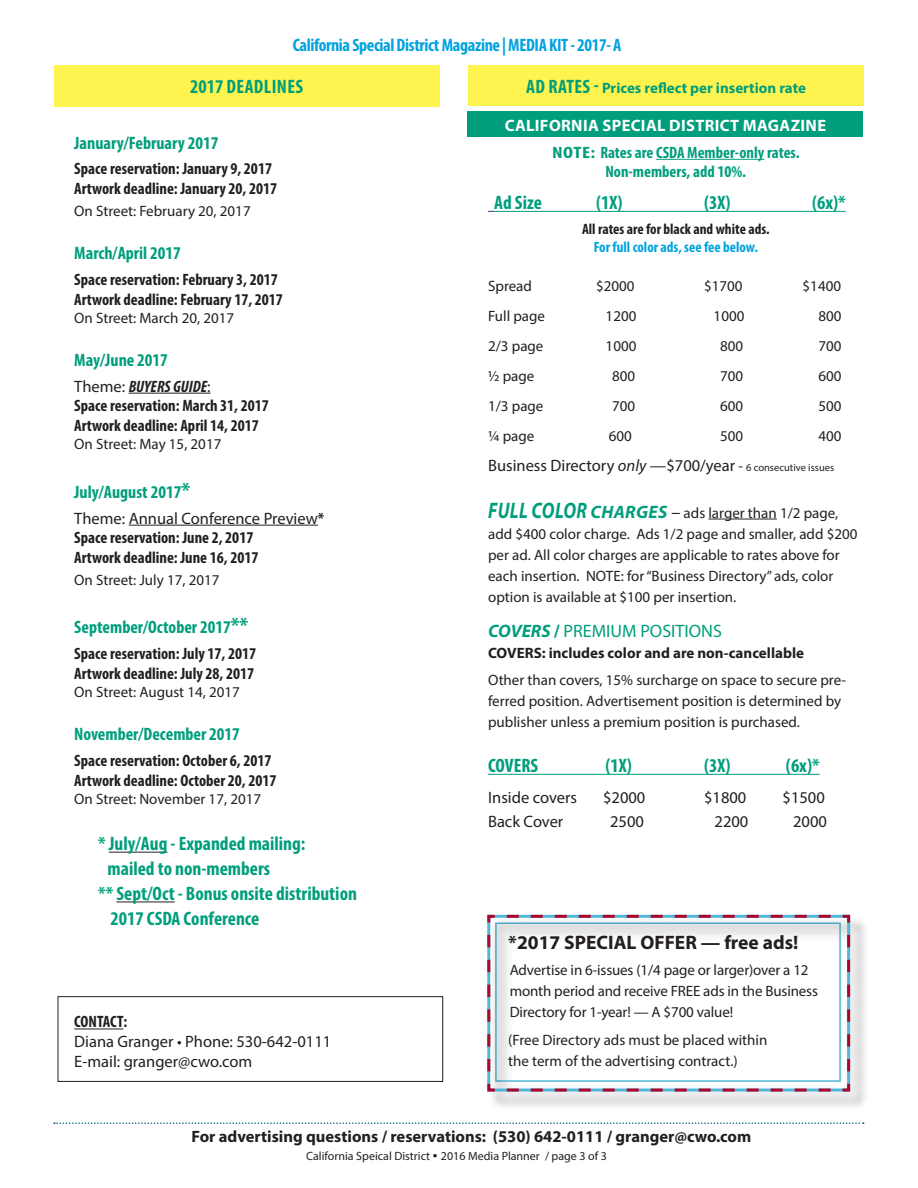
<style>
.page{position:relative;width:918px;height:1188px;background:#fff}
.page>*{position:absolute;margin:0;border:0;box-sizing:border-box;transform-origin:0 0}
.body{font:700 condensed 19.5px "Myriad Pro";color:#009e7c}
.body-2{font:700 19.5px "Myriad Pro";color:#231f20}
.body-3{font:700 condensed 19.5px "Myriad Pro";letter-spacing:.02em;color:#009e7c}
.t1{font:700 condensed 18px "Myriad Pro";color:#009e7c}
.t2{font:700 condensed 18px "Myriad Pro";letter-spacing:-.02em;color:#00a3df}
.t3{font:18px "Myriad Pro";color:#009e7c}
.t4{font:700 condensed 16.5px "Myriad Pro";color:#231f20}
.t5{font:16.5px "Myriad Pro";color:#231f20}
.t6{font:700 16.5px "Myriad Pro";color:#231f20}
.t7{font:700 condensed 16.5px "Myriad Pro";color:#009e7c;scale:1.25 1}
.t8{font:700 16.5px "Myriad Pro";letter-spacing:.02em;color:#fff}
.t9{font:700 condensed 16.5px "Myriad Pro";color:#009e7c}
.t10{font:italic 700 condensed 16.5px "Myriad Pro";color:#231f20}
.body-4{font:15px/21px "Myriad Pro";color:#231f20}
.body-5{font:700 15px "Myriad Pro";color:#231f20}
.t11{font:700 15px "Myriad Pro";color:#009e7c}
.t12{font:700 condensed 15px "Myriad Pro";color:#231f20}
.t13{font:700 condensed 15px "Myriad Pro";color:#00a3df}
.t14{font:12px "Myriad Pro";color:#231f20}
.s1{font-stretch:condensed;font-size:19.5px}
.s2{font-weight:400;font-style:normal;font-stretch:normal}
.s3{font-size:22.5px}
.s4{font-weight:700;font-stretch:condensed}
.s5{font-style:italic}
.s6{font-size:15px}
.s7{font-size:10.5px}
.s8{font-weight:700;font-style:italic;font-size:22.5px;color:#009e7c}
.s9{font-weight:700;font-style:italic;font-size:18px;color:#009e7c}
.s10{font-size:18px}
.s11{font-weight:700;font-style:italic}
.s12{font-weight:700}
.s13{font-size:16.5px}
</style>
<div class="page">
<hr style="left:129px;top:393px;width:82px;height:1px;background:#231f20">
<hr style="left:129px;top:525px;width:189px;height:1px;background:#231f20">
<hr style="left:109px;top:852px;width:58px;height:1px;background:#231f20">
<hr style="left:116px;top:901px;width:59px;height:1px;background:#231f20">
<div style="left:54px;top:65px;width:386px;height:41px;background:#fff34f"></div>
<hr style="left:494px;top:211px;width:352px;height:1px;background:#009e7c">
<hr style="left:708px;top:519px;width:69px;height:1px;background:#231f20">
<hr style="left:488px;top:774px;width:332px;height:1px;background:#009e7c">
<hr style="left:656px;top:159px;width:108px;height:1px;background:#009e7c">
<div style="left:58px;top:996px;width:385px;height:86px;border:1px solid #231f20"></div>
<svg style="left:54px;top:1122px;width:810px;height:2px"></svg>
<div style="left:468px;top:65px;width:396px;height:41px;background:#fff34f"></div>
<div style="left:467px;top:112px;width:396px;height:25px;background:#009e7c"></div>
<div style="left:490px;top:917px;width:379px;height:193px;background:#231f20;opacity:.41"></div>
<svg style="left:487px;top:914px;width:365px;height:179px"></svg>
<hr style="left:74px;top:1029px;width:49px;height:1px;background:#231f20">
<p class="t2" style="left:293px;top:34px;width:330px">California Special District Magazine | MEDIA KIT - 2017- A</p>
<p class="t11" style="left:526px;top:79px;width:281px"><span class="s1">AD RATES -</span> Prices reflect per insertion rate</p>
<p class="t8" style="left:505px;top:114px;width:323px">CALIFORNIA SPECIAL DISTRICT MAGAZINE</p>
<p class="body-3" style="left:190px;top:75px;width:115px">2017 DEADLINES</p>
<p class="t1" style="left:74px;top:131px;width:146px">January/February 2017</p>
<p class="t4" style="left:74px;top:158px;width:199px">Space reservation: January 9, 2017</p>
<p class="t4" style="left:74px;top:178px;width:204px">Artwork deadline: January 20, 2017</p>
<p class="body-4" style="left:74px;top:200px;width:178px">On Street: February 20, 2017</p>
<p class="t1" style="left:74px;top:242px;width:108px">March/April 2017</p>
<p class="t4" style="left:74px;top:269px;width:205px">Space reservation: February 3, 2017</p>
<p class="t4" style="left:74px;top:289px;width:210px">Artwork deadline: February 17, 2017</p>
<p class="body-4" style="left:74px;top:307px;width:162px">On Street: March 20, 2017</p>
<p class="t1" style="left:74px;top:348px;width:95px">May/June 2017</p>
<p class="t10" style="left:74px;top:376px;width:138px"><span class="s2">Theme:</span> BUYERS GUIDE<span class="s2">:</span></p>
<p class="t4" style="left:74px;top:395px;width:196px">Space reservation: March 31, 2017</p>
<p class="t4" style="left:74px;top:415px;width:186px">Artwork deadline: April 14, 2017</p>
<p class="body-4" style="left:74px;top:433px;width:149px">On Street: May 15, 2017</p>
<p class="t1" style="left:74px;top:480px;width:117px">July/August 2017<span class="s3">*</span></p>
<p class="t5" style="left:74px;top:508px;width:252px">Theme: Annual Conference Preview<span class="s4">*</span></p>
<p class="t4" style="left:74px;top:527px;width:181px">Space reservation: June 2, 2017</p>
<p class="t4" style="left:74px;top:547px;width:186px">Artwork deadline: June 16, 2017</p>
<p class="body-4" style="left:74px;top:569px;width:147px">On Street: July 17, 2017</p>
<p class="t1" style="left:74px;top:616px;width:175px">September/October 2017<span class="s3">**</span></p>
<p class="t4" style="left:74px;top:643px;width:183px">Space reservation: July 17, 2017</p>
<p class="t4" style="left:74px;top:663px;width:181px">Artwork deadline: July 28, 2017</p>
<p class="body-4" style="left:74px;top:681px;width:167px">On Street: August 14, 2017</p>
<p class="t1" style="left:74px;top:723px;width:167px">November/December 2017</p>
<p class="t4" style="left:74px;top:750px;width:199px">Space reservation: October 6, 2017</p>
<p class="t4" style="left:74px;top:770px;width:204px">Artwork deadline: October 20, 2017</p>
<p class="body-4" style="left:74px;top:788px;width:188px">On Street: November 17, 2017</p>
<p class="body" style="left:98px;top:832px;width:209px">* July/Aug - Expanded mailing:</p>
<p class="body" style="left:108px;top:856px;width:164px">mailed to non-members</p>
<p class="body" style="left:98px;top:881px;width:260px">** Sept/Oct - Bonus onsite distribution</p>
<p class="body" style="left:111px;top:906px;width:150px">2017 CSDA Conference</p>
<p class="t4" style="left:74px;top:1012px;width:54px">CONTACT:</p>
<p class="t5" style="left:74px;top:1031px;width:259px">Diana Granger • Phone: 530-642-0111</p>
<p class="t5" style="left:74px;top:1051px;width:180px">E-mail: granger@cwo.com</p>
<p class="t7" style="left:552px;top:142px;width:199px">NOTE: Rates are CSDA Member-only rates.</p>
<p class="t9" style="left:606px;top:162px;width:142px">Non-members, add 10%.</p>
<p class="body" style="left:494px;top:191px;width:49px">Ad Size</p>
<p class="body" style="left:596px;top:191px;width:28px">(1X)</p>
<p class="body" style="left:704px;top:191px;width:28px">(3X)</p>
<p class="body" style="left:812px;top:191px;width:35px">(6x)*</p>
<p class="t12" style="left:582px;top:220px;width:189px">All rates are for black and white ads.</p>
<p class="t13" style="left:594px;top:238px;width:166px">For full color ads, see fee below.</p>
<p class="body-4" style="left:488px;top:275px;width:45px">Spread</p>
<p class="body-4" style="left:596px;top:275px;width:40px">$2000</p>
<p class="body-4" style="left:704px;top:275px;width:40px">$1700</p>
<p class="body-4" style="left:803px;top:275px;width:40px">$1400</p>
<p class="body-4" style="left:488px;top:305px;width:58px">Full page</p>
<p class="body-4" style="left:606px;top:305px;width:32px">1200</p>
<p class="body-4" style="left:714px;top:305px;width:32px">1000</p>
<p class="body-4" style="left:818px;top:305px;width:25px">800</p>
<p class="body-4" style="left:488px;top:335px;width:57px">2/3 page</p>
<p class="body-4" style="left:606px;top:335px;width:32px">1000</p>
<p class="body-4" style="left:720px;top:335px;width:25px">800</p>
<p class="body-4" style="left:818px;top:335px;width:25px">700</p>
<p class="body-4" style="left:488px;top:365px;width:48px">½ page</p>
<p class="body-4" style="left:612px;top:365px;width:25px">800</p>
<p class="body-4" style="left:720px;top:365px;width:25px">700</p>
<p class="body-4" style="left:818px;top:365px;width:25px">600</p>
<p class="body-4" style="left:488px;top:395px;width:57px">1/3 page</p>
<p class="body-4" style="left:612px;top:395px;width:25px">700</p>
<p class="body-4" style="left:720px;top:395px;width:25px">600</p>
<p class="body-4" style="left:818px;top:395px;width:25px">500</p>
<p class="body-4" style="left:488px;top:425px;width:48px">¼ page</p>
<p class="body-4" style="left:609px;top:425px;width:25px">600</p>
<p class="body-4" style="left:720px;top:425px;width:25px">500</p>
<p class="body-4" style="left:818px;top:425px;width:25px">400</p>
<p class="t5" style="left:488px;top:455px;width:348px">Business Directory <span class="s5">only</span> —$700/year <span class="s6">-</span> <span class="s7">6 consecutive issues</span></p>
<p class="body-4" style="left:488px;top:502px;width:371px"><span class="s8">FULL COLOR</span> <span class="s9">CHARGES</span> <span class="s10">–</span> ads larger than 1/2 page, add $400 color charge. Ads 1/2 page and smaller, add $200 per ad. All color charges are applicable to rates above for each insertion. NOTE: for “Business Directory” ads, color option is available at $100 per insertion.</p>
<p class="t3" style="left:488px;top:619px;width:235px"><span class="s11">COVERS</span> <span class="s12">/</span> PREMIUM POSITIONS</p>
<p class="body-5" style="left:488px;top:643px;width:317px">COVERS: includes color and are non-cancellable</p>
<p class="body-4" style="left:488px;top:670px;width:360px">Other than covers, 15% surcharge on space to secure pre&shy;ferred position. Advertisement position is determined by publisher unless a premium position is purchased.</p>
<p class="body" style="left:488px;top:754px;width:52px">COVERS</p>
<p class="body" style="left:605px;top:754px;width:28px">(1X)</p>
<p class="body" style="left:704px;top:754px;width:28px">(3X)</p>
<p class="body" style="left:786px;top:754px;width:35px">(6x)*</p>
<p class="t5" style="left:488px;top:787px;width:90px">Inside covers</p>
<p class="t5" style="left:603px;top:787px;width:44px">$2000</p>
<p class="t5" style="left:704px;top:787px;width:44px">$1800</p>
<p class="t5" style="left:783px;top:787px;width:44px">$1500</p>
<p class="t5" style="left:488px;top:811px;width:77px">Back Cover</p>
<p class="t5" style="left:610px;top:811px;width:35px">2500</p>
<p class="t5" style="left:715px;top:811px;width:35px">2200</p>
<p class="t5" style="left:793px;top:811px;width:35px">2000</p>
<p class="body-2" style="left:508px;top:930px;width:292px">*2017 SPECIAL OFFER — free ads!</p>
<p class="body-4" style="left:510px;top:959px;width:310px">Advertise in 6-issues (1/4 page or larger)over a 12 month period and receive FREE ads in the Business<br>Directory for 1-year! — A $700 value!</p>
<p class="body-4" style="left:508px;top:1030px;width:261px">(Free Directory ads must be placed within</p>
<p class="body-4" style="left:508px;top:1051px;width:231px">the term of the advertising contract.)</p>
<p class="t6" style="left:191px;top:1126px;width:561px">For advertising questions / reservations: (530) 642-0111 / granger@cwo.com</p>
<p class="t14" style="left:306px;top:1149px;width:302px">California Speical District <span class="s13">•</span> 2016 Media Planner / page 3 of 3</p>
</div>
